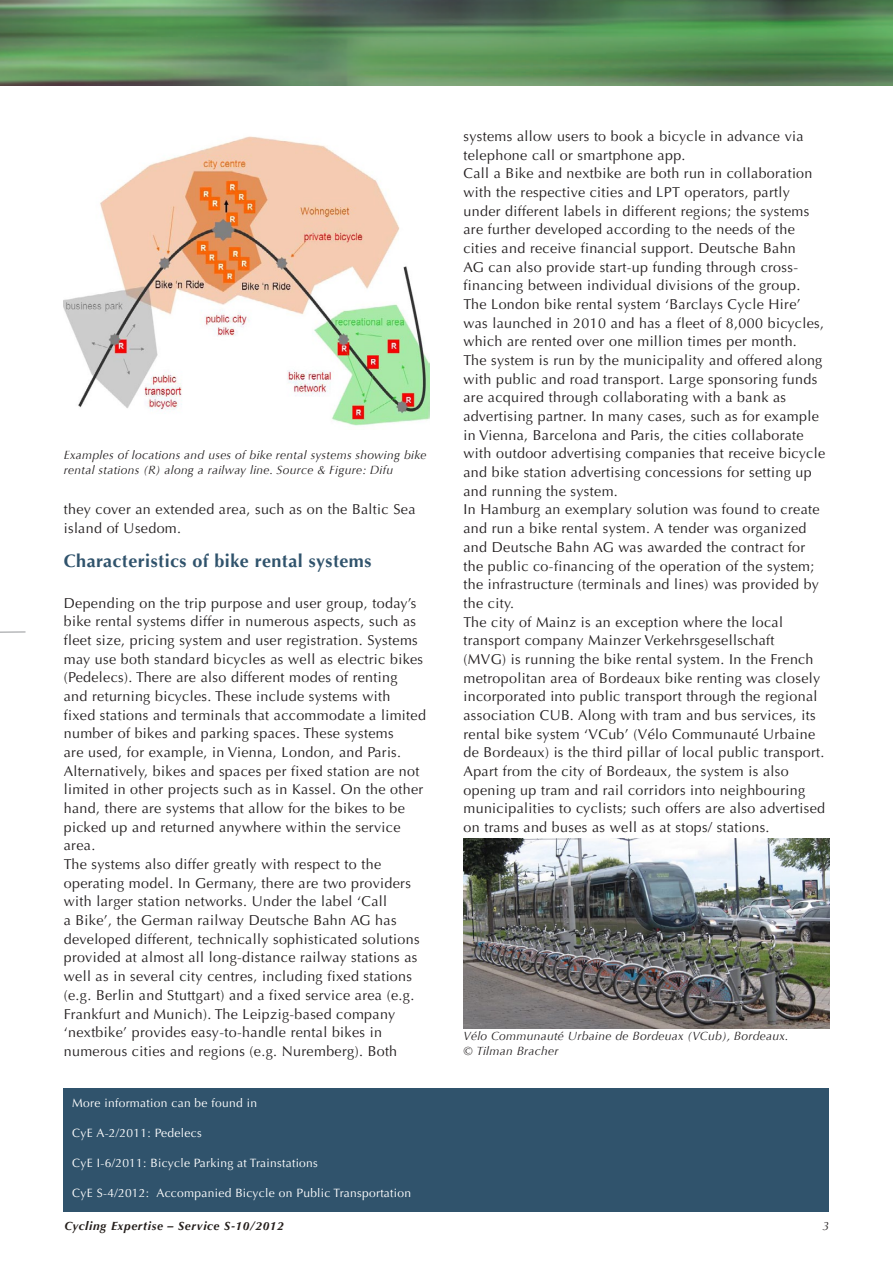
<style>
.page{position:relative;width:893px;height:1263px;background:#fff}
.page>*{position:absolute;margin:0;border:0;box-sizing:border-box;transform-origin:0 0}
.t1{font:700 18px "Optima LT";letter-spacing:.025em;color:#30536c}
.t2{font:14.25px/18.6px "Optima LT";letter-spacing:.025em;color:#231f20}
.t3{font:italic 12px/15px "Optima LT";letter-spacing:.025em;color:#231f20}
.t4{font:12px "Optima LT";letter-spacing:.025em;color:#fff}
.t5{font:italic 700 12px "Optima LT";letter-spacing:.05em;color:#241e1b}
</style>
<div class="page">
<img style="left:0;top:0;width:893px;height:85px">
<div style="left:64px;top:1089px;width:765px;height:123px;background:#30536c"></div>
<svg style="left:0;top:632px;width:26px;height:1px"></svg>
<img style="left:463px;top:839px;width:366px;height:190px">
<img style="left:64px;top:136px;width:365px;height:290px">
<p class="t3" style="left:64px;top:447px;width:364px">Examples of locations and uses of bike rental systems showing bike rental stations (R) along a railway line. Source &amp; Figure: Difu</p>
<p class="t2" style="left:64px;top:500px;width:353px">they cover an extended area, such as on the Baltic Sea island of Usedom.</p>
<p class="t1" style="left:64px;top:550px;width:309px">Characteristics of bike rental systems</p>
<p class="t2" style="left:64px;top:594px;width:364px">Depending on the trip purpose and user group, today’s bike rental systems differ in numerous aspects, such as fleet size, pricing system and user registration. Systems may use both standard bicycles as well as electric bikes (Pedelecs). There are also different modes of renting<br>and returning bicycles. These include systems with<br>fixed stations and terminals that accommodate a limited number of bikes and parking spaces. These systems<br>are used, for example, in Vienna, London, and Paris.<br>Alternatively, bikes and spaces per fixed station are not limited in other projects such as in Kassel. On the other hand, there are systems that allow for the bikes to be picked up and returned anywhere within the service area.<br>The systems also differ greatly with respect to the operating model. In Germany, there are two providers with larger station networks. Under the label ‘Call<br>a Bike’, the German railway Deutsche Bahn AG has developed different, technically sophisticated solutions provided at almost all long-distance railway stations as well as in several city centres, including fixed stations (e.g. Berlin and Stuttgart) and a fixed service area (e.g.<br>Frankfurt and Munich). The Leipzig-based company ‘nextbike’ provides easy-to-handle rental bikes in numerous cities and regions (e.g. Nuremberg). Both</p>
<p class="t4" style="left:72px;top:1096px;width:186px">More information can be found in</p>
<p class="t4" style="left:72px;top:1126px;width:131px">CyE A-2/2011: Pedelecs</p>
<p class="t4" style="left:72px;top:1156px;width:247px">CyE I-6/2011: Bicycle Parking at Trainstations</p>
<p class="t4" style="left:72px;top:1186px;width:340px">CyE S-4/2012: Accompanied Bicycle on Public Transportation</p>
<p class="t2" style="left:463px;top:127px;width:363px">systems allow users to book a bicycle in advance via telephone call or smartphone app.<br>Call a Bike and nextbike are both run in collaboration with the respective cities and LPT operators, partly under different labels in different regions; the systems are further developed according to the needs of the cities and receive financial support. Deutsche Bahn<br>AG can also provide start-up funding through cross&shy;financing between individual divisions of the group.<br>The London bike rental system ‘Barclays Cycle Hire’ was launched in 2010 and has a fleet of 8,000 bicycles, which are rented over one million times per month.<br>The system is run by the municipality and offered along with public and road transport. Large sponsoring funds are acquired through collaborating with a bank as advertising partner. In many cases, such as for example in Vienna, Barcelona and Paris, the cities collaborate with outdoor advertising companies that receive bicycle and bike station advertising concessions for setting up and running the system.<br>In Hamburg an exemplary solution was found to create and run a bike rental system. A tender was organized and Deutsche Bahn AG was awarded the contract for the public co-financing of the operation of the system; the infrastructure (terminals and lines) was provided by the city.<br>The city of Mainz is an exception where the local transport company Mainzer Verkehrsgesellschaft<br>(MVG) is running the bike rental system. In the French metropolitan area of Bordeaux bike renting was closely incorporated into public transport through the regional association CUB. Along with tram and bus services, its rental bike system ‘VCub’ (Vélo Communauté Urbaine de Bordeaux) is the third pillar of local public transport.<br>Apart from the city of Bordeaux, the system is also opening up tram and rail corridors into neighbouring municipalities to cyclists; such offers are also advertised on trams and buses as well as at stops/ stations.</p>
<p class="t3" style="left:463px;top:1029px;width:326px">Vélo Communauté Urbaine de Bordeuax (VCub), Bordeaux. © Tilman Bracher</p>
<p class="t5" style="left:64px;top:1218px;width:221px">Cycling Expertise – Service S-10/2012</p>
<p class="t3" style="left:822px;top:1218px;width:8px">3</p>
</div>
